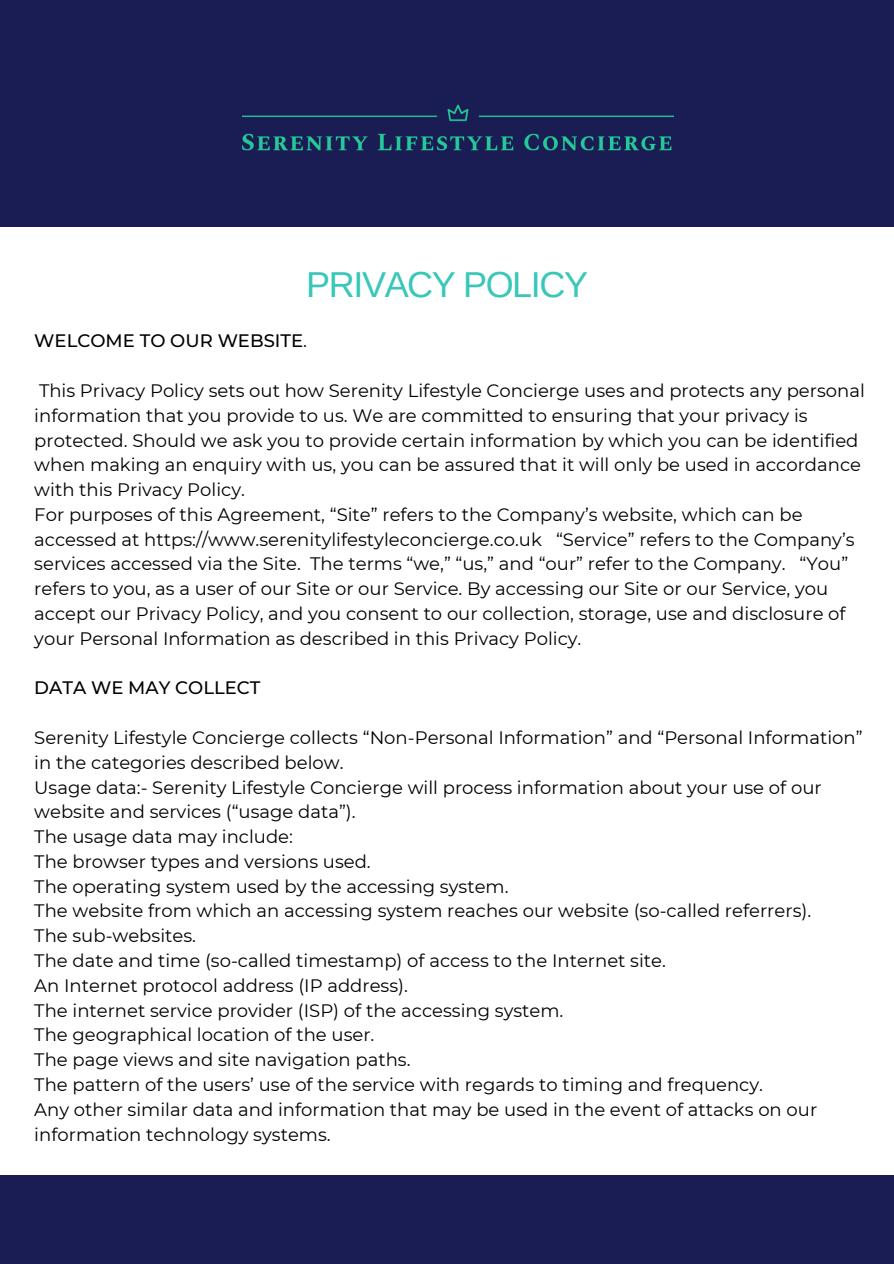
<style>
.page{position:relative;width:894px;height:1264px;background:#fff}
.page>*{position:absolute;margin:0;border:0;box-sizing:border-box;transform-origin:0 0}
.t1{font:36px "Arimo";letter-spacing:-.04em;color:#39c7b9}
.t2{font:18px/24.8px "Montserrat";color:#000}
.t3{font:500 18px "Montserrat";color:#000}
.s1{font-weight:400}
</style>
<div class="page">
<div style="left:0;top:1175px;width:893px;height:88px;background:#1a1d53"></div>
<div style="left:0;top:0;width:893px;height:226px;background:#1a1d53"></div>
<h1 class="t1" style="left:306px;top:264px;width:283px">PRIVACY POLICY</h1>
<p class="t3" style="left:34px;top:330px;width:274px">WELCOME TO OUR WEBSITE<span class="s1">.</span></p>
<p class="t2" style="left:34px;top:378px;width:831px">This Privacy Policy sets out how Serenity Lifestyle Concierge uses and protects any personal information that you provide to us. We are committed to ensuring that your privacy is protected. Should we ask you to provide certain information by which you can be identified when making an enquiry with us, you can be assured that it will only be used in accordance with this Privacy Policy.<br>For purposes of this Agreement, “Site” refers to the Company’s website, which can be accessed at https://www.serenitylifestyleconcierge.co.uk “Service” refers to the Company’s services accessed via the Site. The terms “we,” “us,” and “our” refer to the Company. “You” refers to you, as a user of our Site or our Service. By accessing our Site or our Service, you accept our Privacy Policy, and you consent to our collection, storage, use and disclosure of your Personal Information as described in this Privacy Policy.</p>
<p class="t3" style="left:34px;top:677px;width:228px">DATA WE MAY COLLECT</p>
<p class="t2" style="left:34px;top:725px;width:829px">Serenity Lifestyle Concierge collects “Non-Personal Information” and “Personal Information” in the categories described below.<br>Usage data:- Serenity Lifestyle Concierge will process information about your use of our website and services (“usage data”).<br>The usage data may include:<br>The browser types and versions used.<br>The operating system used by the accessing system.<br>The website from which an accessing system reaches our website (so-called referrers).<br>The sub-websites.<br>The date and time (so-called timestamp) of access to the Internet site.<br>An Internet protocol address (IP address).<br>The internet service provider (ISP) of the accessing system.<br>The geographical location of the user.<br>The page views and site navigation paths.<br>The pattern of the users’ use of the service with regards to timing and frequency.<br>Any other similar data and information that may be used in the event of attacks on our information technology systems.</p>
</div>
